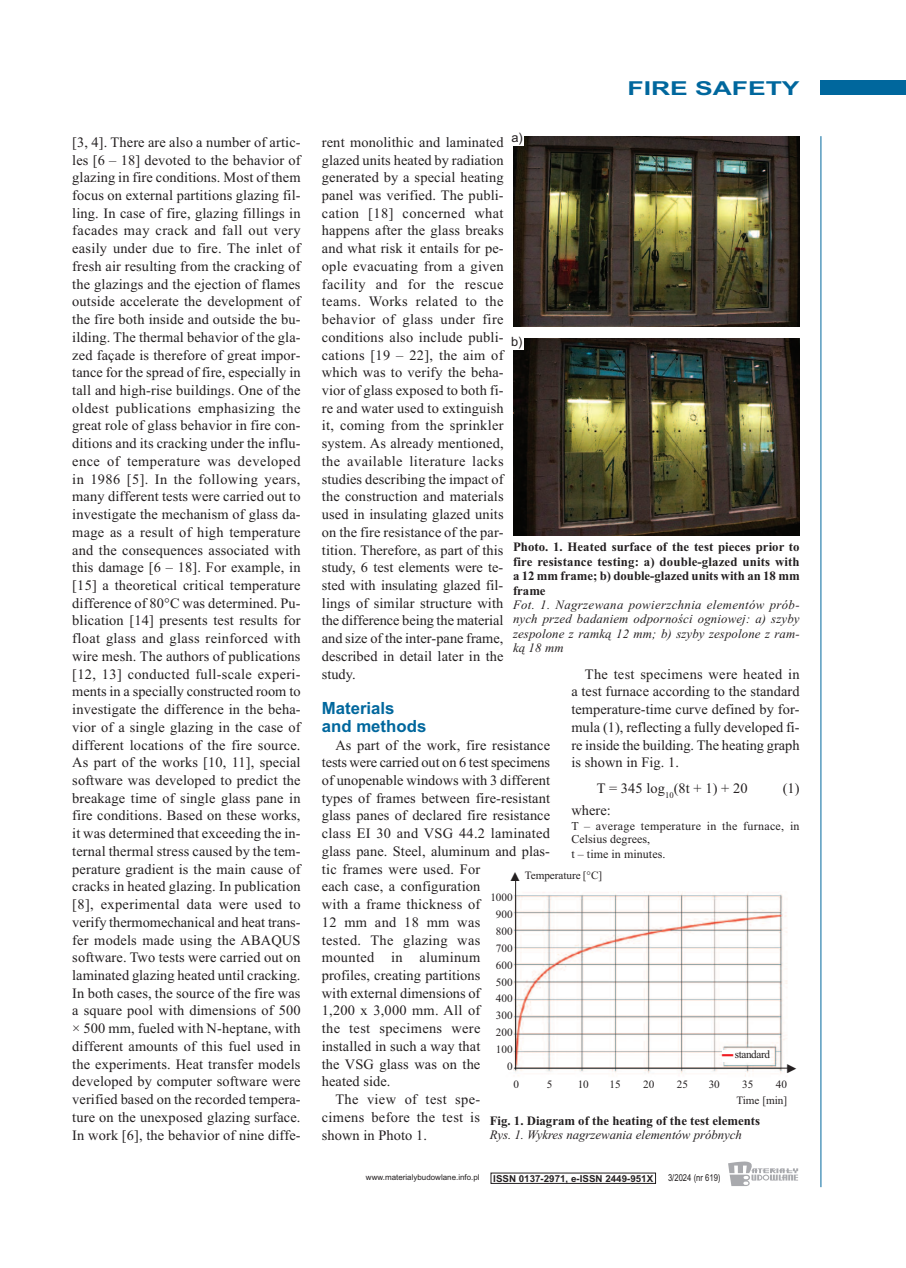
<style>
.page{position:relative;width:906px;height:1268px;background:#fff}
.page>*{position:absolute;margin:0;border:0;box-sizing:border-box;transform-origin:0 0}
.t1{font:700 19.2px "Arial";color:#00679d;scale:1.38 1}
.t2{font:700 16.8px/17.7px "Arial";color:#00679d}
.t3{font:14.4px/17.7px "Times New Roman";letter-spacing:.005em;color:#231f20;text-align:justify}
.t4{font:14.4px "Times New Roman";letter-spacing:.025em;color:#231f20}
.t5{font:700 12.75px/14.4px "Times New Roman";color:#231f20;text-align:justify}
.t6{font:italic 12.75px/14.4px "Times New Roman";letter-spacing:.01em;color:#231f20;text-align:justify}
.t7{font:12.75px "Arial";color:#231f20}
.t8{font:12px/12.8px "Times New Roman";letter-spacing:.025em;color:#231f20}
.t9{font:12px "Times New Roman";letter-spacing:.005em;color:#231f20}
.t10{font:11.25px/16.8px "Times New Roman";color:#231f20;text-align:right}
.t11{font:11.25px "Times New Roman";letter-spacing:-.03em;color:#231f20}
.t12{font:700 9.6px "Arial";color:#231f20}
.t13{font:9.6px "Arial";color:#231f20;scale:.8 1}
.t14{font:7.95px "Arial";color:#231f20}
.s1{color:#ee1d23}
</style>
<div class="page">
<div style="left:821px;top:81px;width:85px;height:14px;background:#00679d"></div>
<hr style="left:820px;top:136px;width:1px;height:1050px;background:#00679d">
<svg style="left:728px;top:1161px;width:70px;height:24px"></svg>
<img style="left:513px;top:136px;width:286px;height:190px">
<img style="left:513px;top:338px;width:286px;height:197px">
<div style="left:511px;top:132px;width:12px;height:14px;background:#fff"></div>
<div style="left:511px;top:336px;width:12px;height:14px;background:#fff"></div>
<img style="left:513px;top:890px;width:274px;height:187px">
<div style="left:722px;top:1050px;width:48px;height:11px;background:#fff"></div>
<hr style="left:515px;top:874px;width:1px;height:195px;background:#231f20">
<div style="left:785px;top:1063px;width:13px;height:11px;background:#fff"></div>
<hr style="left:514px;top:1067px;width:276px;height:1px;background:#231f20">
<h1 class="t1" style="left:627px;top:77px;width:126px">FIRE SAFETY</h1>
<p class="t7" style="left:511px;top:130px;width:13px">a)</p>
<p class="t3" style="left:72px;top:133px;width:230px">[3, 4]. There are also a number of artic&shy;les [6 – 18] devoted to the behavior of glazing in fire conditions. Most of them focus on external partitions glazing fil&shy;ling. In case of fire, glazing fillings in facades may crack and fall out very easily under due to fire. The inlet of fresh air resulting from the cracking of the glazings and the ejection of flames outside accelerate the development of the fire both inside and outside the bu&shy;ilding. The thermal behavior of the gla&shy;zed façade is therefore of great impor&shy;tance for the spread of fire, especially in tall and high-rise buildings. One of the oldest publications emphasizing the great role of glass behavior in fire con&shy;ditions and its cracking under the influ&shy;ence of temperature was developed in 1986 [5]. In the following years, many different tests were carried out to investigate the mechanism of glass da&shy;mage as a result of high temperature and the consequences associated with this damage [6 – 18]. For example, in [15] a theoretical critical temperature difference of 80°C was determined. Pu&shy;blication [14] presents test results for float glass and glass reinforced with wire mesh. The authors of publications [12, 13] conducted full-scale experi&shy;ments in a specially constructed room to investigate the difference in the beha&shy;vior of a single glazing in the case of different locations of the fire source.<br>As part of the works [10, 11], special software was developed to predict the breakage time of single glass pane in fire conditions. Based on these works, it was determined that exceeding the in&shy;ternal thermal stress caused by the tem&shy;perature gradient is the main cause of cracks in heated glazing. In publication [8], experimental data were used to verify thermomechanical and heat trans&shy;fer models made using the ABAQUS software. Two tests were carried out on laminated glazing heated until cracking.<br>In both cases, the source of the fire was a square pool with dimensions of 500 × 500 mm, fueled with N-heptane, with different amounts of this fuel used in the experiments. Heat transfer models developed by computer software were verified based on the recorded tempera&shy;ture on the unexposed glazing surface.<br>In work [6], the behavior of nine diffe-</p>
<p class="t3" style="left:322px;top:133px;width:183px">rent monolithic and laminated glazed units heated by radiation generated by a special heating panel was verified. The publi&shy;cation [18] concerned what happens after the glass breaks and what risk it entails for pe&shy;ople evacuating from a given facility and for the rescue teams. Works related to the behavior of glass under fire conditions also include publi&shy;cations [19 – 22], the aim of which was to verify the beha&shy;vior of glass exposed to both fi&shy;re and water used to extinguish it, coming from the sprinkler system. As already mentioned, the available literature lacks studies describing the impact of the construction and materials used in insulating glazed units on the fire resistance of the par&shy;tition. Therefore, as part of this study, 6 test elements were te&shy;sted with insulating glazed fil&shy;lings of similar structure with the difference being the material and size of the inter-pane frame, described in detail later in the study.</p>
<p class="t7" style="left:511px;top:334px;width:13px">b)</p>
<p class="t5" style="left:513px;top:539px;width:288px">Photo. 1. Heated surface of the test pieces prior to fire resistance testing: a) double-glazed units with a 12 mm frame; b) double-glazed units with an 18 mm frame</p>
<p class="t6" style="left:513px;top:597px;width:288px">Fot. 1. Nagrzewana powierzchnia elementów prób&shy;nych przed badaniem odporności ogniowej: a) szyby zespolone z ramką 12 mm; b) szyby zespolone z ram&shy;ką 18 mm</p>
<p class="t3" style="left:571px;top:664px;width:230px;text-indent:13px">The test specimens were heated in a test furnace according to the standard temperature-time curve defined by for&shy;mula (1), reflecting a fully developed fi&shy;re inside the building. The heating graph is shown in Fig. 1.</p>
<p class="t3" style="left:597px;top:779px;width:152px">T = 345 log<sub>10</sub>(8t + 1) + 20</p>
<p class="t3" style="left:782px;top:779px;width:18px">(1)</p>
<p class="t3" style="left:571px;top:801px;width:41px">where:</p>
<p class="t8" style="left:571px;top:819px;width:230px">T – average temperature in the furnace, in<br>Celsius degrees,</p>
<p class="t9" style="left:571px;top:846px;width:96px">t – time in minutes.</p>
<p class="t2" style="left:322px;top:699px;width:106px">Materials and methods</p>
<p class="t3" style="left:335px;top:735px;width:216px">As part of the work, fire resistance</p>
<p class="t3" style="left:322px;top:753px;width:230px">tests were carried out on 6 test specimens</p>
<p class="t3" style="left:322px;top:771px;width:230px">of unopenable windows with 3 different</p>
<p class="t3" style="left:322px;top:788px;width:230px">types of frames between fire-resistant</p>
<p class="t3" style="left:322px;top:806px;width:230px">glass panes of declared fire resistance</p>
<p class="t3" style="left:322px;top:824px;width:230px">class EI 30 and VSG 44.2 laminated</p>
<p class="t3" style="left:322px;top:841px;width:230px">glass pane. Steel, aluminum and plas-</p>
<p class="t3" style="left:322px;top:859px;width:160px">tic frames were used. For</p>
<p class="t3" style="left:322px;top:877px;width:160px">each case, a configuration</p>
<p class="t3" style="left:322px;top:895px;width:160px">with a frame thickness of</p>
<p class="t4" style="left:322px;top:913px;width:160px">12 mm and 18 mm was</p>
<p class="t4" style="left:322px;top:930px;width:160px">tested. The glazing was</p>
<p class="t4" style="left:322px;top:948px;width:160px">mounted in aluminum</p>
<p class="t3" style="left:322px;top:965px;width:160px">profiles, creating partitions</p>
<p class="t3" style="left:322px;top:983px;width:160px">with external dimensions of</p>
<p class="t3" style="left:322px;top:1001px;width:160px">1,200 x 3,000 mm. All of</p>
<p class="t4" style="left:322px;top:1019px;width:160px">the test specimens were</p>
<p class="t3" style="left:322px;top:1036px;width:160px">installed in such a way that</p>
<p class="t3" style="left:322px;top:1054px;width:160px">the VSG glass was on the</p>
<p class="t3" style="left:322px;top:1072px;width:70px">heated side.</p>
<p class="t4" style="left:335px;top:1090px;width:146px">The view of test spe-</p>
<p class="t4" style="left:322px;top:1108px;width:160px">cimens before the test is</p>
<p class="t3" style="left:322px;top:1125px;width:107px">shown in Photo 1.</p>
<p class="t10" style="left:525px;top:866px;width:79px">Temperature [°C]</p>
<p class="t7" style="left:509px;top:868px;width:14px">▲</p>
<p class="t10" style="left:490px;top:888px;width:24px">1000<br>900<br>800<br>700<br>600<br>500<br>400<br>300<br>200<br>100<br>0</p>
<p class="t11" style="left:722px;top:1047px;width:50px"><span class="s1">▬</span> standard</p>
<p class="t10" style="left:736px;top:1091px;width:52px">Time [min]</p>
<p class="t5" style="left:490px;top:1112px;width:272px">Fig. 1. Diagram of the heating of the test elements</p>
<p class="t6" style="left:490px;top:1127px;width:254px">Rys. 1. Wykres nagrzewania elementów próbnych</p>
<p class="t7" style="left:785px;top:1060px;width:14px">►</p>
<p class="t10" style="left:513px;top:1075px;width:7px">0</p>
<p class="t10" style="left:547px;top:1075px;width:7px">5</p>
<p class="t10" style="left:578px;top:1075px;width:13px">10</p>
<p class="t10" style="left:609px;top:1075px;width:13px">15</p>
<p class="t10" style="left:643px;top:1075px;width:13px">20</p>
<p class="t10" style="left:677px;top:1075px;width:13px">25</p>
<p class="t10" style="left:708px;top:1075px;width:13px">30</p>
<p class="t10" style="left:742px;top:1075px;width:13px">35</p>
<p class="t10" style="left:776px;top:1075px;width:13px">40</p>
<p class="t14" style="left:366px;top:1172px;width:115px">www.materialybudowlane.info.pl</p>
<p class="t12" style="left:493px;top:1172px;width:161px">ISSN 0137-2971, e-ISSN 2449-951X</p>
<p class="t13" style="left:668px;top:1171px;width:67px">3/2024 (nr 619)</p>
</div>
